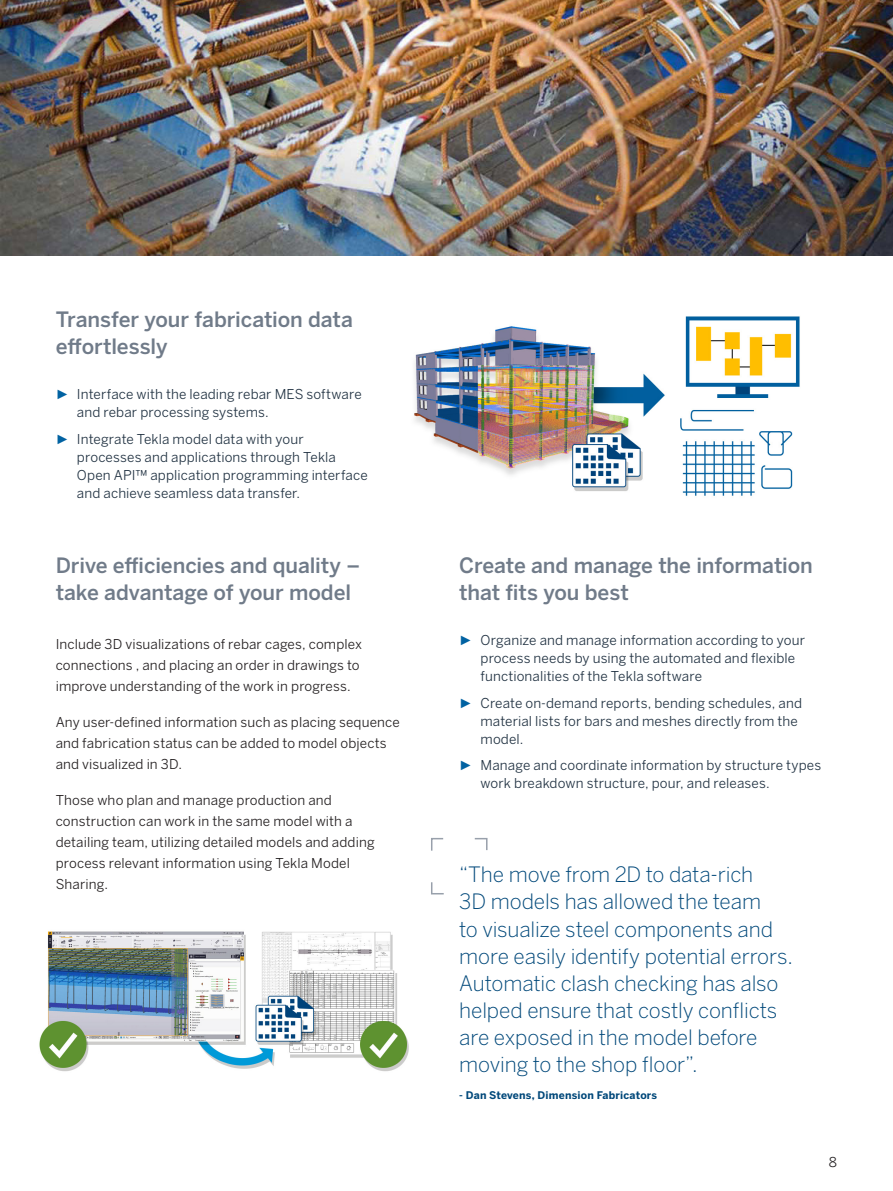
<style>
.page{position:relative;width:893px;height:1191px;background:#fff}
.page>*{position:absolute;margin:0;border:0;box-sizing:border-box;transform-origin:0 0}
.Quote_2021{font:300 21px/27px "Benton Sans";letter-spacing:-.005em;color:#01487a}
.H4_2021{font:500 21px/27px "Benton Sans";letter-spacing:-.005em;color:#707b89}
.t1{font:13.5px/18px "Benton Sans";letter-spacing:.01em;color:#213242}
.P_Body_Regular_2021{font:13.5px/21px "Benton Sans";letter-spacing:.01em;color:#231f20}
.Quote_Attribution{font:700 10.5px "Benton Sans";letter-spacing:.015em;color:#01487a}
.s1{font-family:"Arial";color:#0162a2}
</style>
<div class="page">
<img style="left:414px;top:316px;width:386px;height:180px">
<img style="left:0;top:0;width:893px;height:255px">
<img style="left:39px;top:931px;width:370px;height:141px">
<svg style="left:431px;top:838px;width:13px;height:13px"></svg>
<svg style="left:431px;top:882px;width:13px;height:13px"></svg>
<svg style="left:474px;top:838px;width:14px;height:13px"></svg>
<p class="H4_2021" style="left:56px;top:306px;width:299px">Transfer your fabrication data effortlessly</p>
<p class="t1" style="left:77px;top:385px;width:286px;text-indent:-21px"><span class="s1">►</span> Interface with the leading rebar MES software and rebar processing systems.</p>
<p class="t1" style="left:77px;top:430px;width:292px;text-indent:-21px"><span class="s1">►</span> Integrate Tekla model data with your processes and applications through Tekla Open API™ application programming interface and achieve seamless data transfer.</p>
<p class="H4_2021" style="left:56px;top:552px;width:306px">Drive efficiencies and quality – take advantage of your model</p>
<p class="P_Body_Regular_2021" style="left:56px;top:633px;width:308px">Include 3D visualizations of rebar cages, complex connections , and placing an order in drawings to improve understanding of the work in progress.</p>
<p class="P_Body_Regular_2021" style="left:56px;top:711px;width:346px">Any user-defined information such as placing sequence and fabrication status can be added to model objects and visualized in 3D.</p>
<p class="P_Body_Regular_2021" style="left:56px;top:789px;width:320px">Those who plan and manage production and construction can work in the same model with a detailing team, utilizing detailed models and adding process relevant information using Tekla Model Sharing.</p>
<p class="H4_2021" style="left:459px;top:552px;width:355px">Create and manage the information that fits you best</p>
<p class="t1" style="left:480px;top:631px;width:326px;text-indent:-21px"><span class="s1">►</span> Organize and manage information according to your process needs by using the automated and flexible functionalities of the Tekla software</p>
<p class="t1" style="left:480px;top:694px;width:323px;text-indent:-21px"><span class="s1">►</span> Create on-demand reports, bending schedules, and material lists for bars and meshes directly from the model.</p>
<p class="t1" style="left:480px;top:756px;width:342px;text-indent:-21px"><span class="s1">►</span> Manage and coordinate information by structure types work breakdown structure, pour, and releases.</p>
<p class="Quote_2021" style="left:459px;top:861px;width:335px">“The move from 2D to data-rich<br>3D models has allowed the team<br>to visualize steel components and more easily identify potential errors.<br>Automatic clash checking has also helped ensure that costly conflicts are exposed in the model before moving to the shop floor”.</p>
<p class="Quote_Attribution" style="left:459px;top:1088px;width:199px">- Dan Stevens, Dimension Fabricators</p>
<p class="P_Body_Regular_2021" style="left:829px;top:1151px;width:10px">8</p>
</div>
